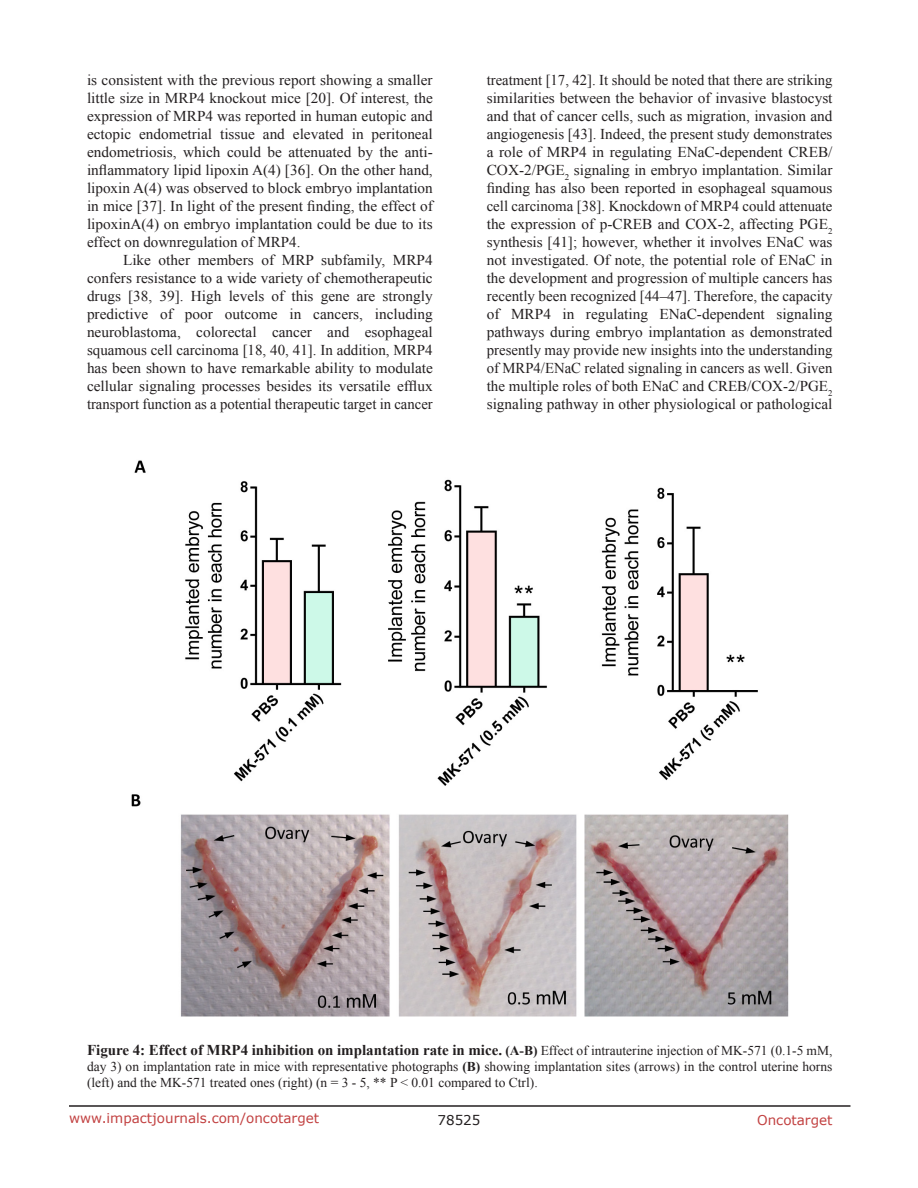
<style>
.page{position:relative;width:918px;height:1188px;background:#fff}
.page>*{position:absolute;margin:0;border:0;box-sizing:border-box;transform-origin:0 0}
.BodyText{font:15px/18px "Times New Roman";color:#231f20;text-align:justify}
.figuretext{font:700 15px "Times New Roman";color:#231f20}
.figuretext-2{font:13.5px/16.2px "Times New Roman";color:#231f20}
.t1{font:13.5px "Verdana";color:#c24141}
.t2{font:13.5px "Verdana";color:#231f20}
.s1{font-size:13.5px}
.s2{font-weight:400;font-size:13.5px}
.s3{font-weight:700}
</style>
<div class="page">
<hr style="left:69px;top:1105px;width:781px;height:2px;background:#231f20">
<img style="left:131px;top:460px;width:658px;height:557px">
<p class="BodyText" style="left:87px;top:71px;width:347px">is consistent with the previous report showing a smaller little size in MRP4 knockout mice [20]. Of interest, the expression of MRP4 was reported in human eutopic and ectopic endometrial tissue and elevated in peritoneal endometriosis, which could be attenuated by the anti&shy;inflammatory lipid lipoxin A(4) [36]. On the other hand, lipoxin A(4) was observed to block embryo implantation in mice [37]. In light of the present finding, the effect of lipoxinA(4) on embryo implantation could be due to its effect on downregulation of MRP4.</p>
<p class="BodyText" style="left:87px;top:251px;width:347px;text-indent:36px">Like other members of MRP subfamily, MRP4 confers resistance to a wide variety of chemotherapeutic drugs [38, 39]. High levels of this gene are strongly predictive of poor outcome in cancers, including neuroblastoma, colorectal cancer and esophageal squamous cell carcinoma [18, 40, 41]. In addition, MRP4 has been shown to have remarkable ability to modulate cellular signaling processes besides its versatile efflux transport function as a potential therapeutic target in cancer</p>
<p class="BodyText" style="left:487px;top:71px;width:347px">treatment [17, 42]. It should be noted that there are striking similarities between the behavior of invasive blastocyst and that of cancer cells, such as migration, invasion and angiogenesis [43]. Indeed, the present study demonstrates a role of MRP4 in regulating ENaC-dependent CREB/ COX-2/PGE<sub>2</sub> signaling in embryo implantation. Similar finding has also been reported in esophageal squamous cell carcinoma [38]. Knockdown of MRP4 could attenuate the expression of p-CREB and COX-2, affecting PGE<sub>2 </sub>synthesis [41]; however, whether it involves ENaC was not investigated. Of note, the potential role of ENaC in the development and progression of multiple cancers has recently been recognized [44–47]. Therefore, the capacity of MRP4 in regulating ENaC-dependent signaling pathways during embryo implantation as demonstrated presently may provide new insights into the understanding of MRP4/ENaC related signaling in cancers as well. Given the multiple roles of both ENaC and CREB/COX-2/PGE<sub>2 </sub>signaling pathway in other physiological or pathological</p>
<p class="figuretext" style="left:87px;top:1039px;width:747px">Figure 4: Effect of MRP4 inhibition on implantation rate in mice. <span class="s1">(A-B)</span> <span class="s2">Effect of intrauterine injection of MK-571 (0.1-5 mM,</span></p>
<p class="figuretext-2" style="left:87px;top:1058px;width:747px">day 3) on implantation rate in mice with representative photographs <span class="s3">(B)</span> showing implantation sites (arrows) in the control uterine horns (left) and the MK-571 treated ones (right) (n = 3 - 5, ** P &lt; 0.01 compared to Ctrl).</p>
<p class="t1" style="left:69px;top:1109px;width:252px">www.impactjournals.com/oncotarget</p>
<p class="t2" style="left:438px;top:1111px;width:44px">78525</p>
<p class="t1" style="left:757px;top:1111px;width:77px">Oncotarget</p>
</div>
